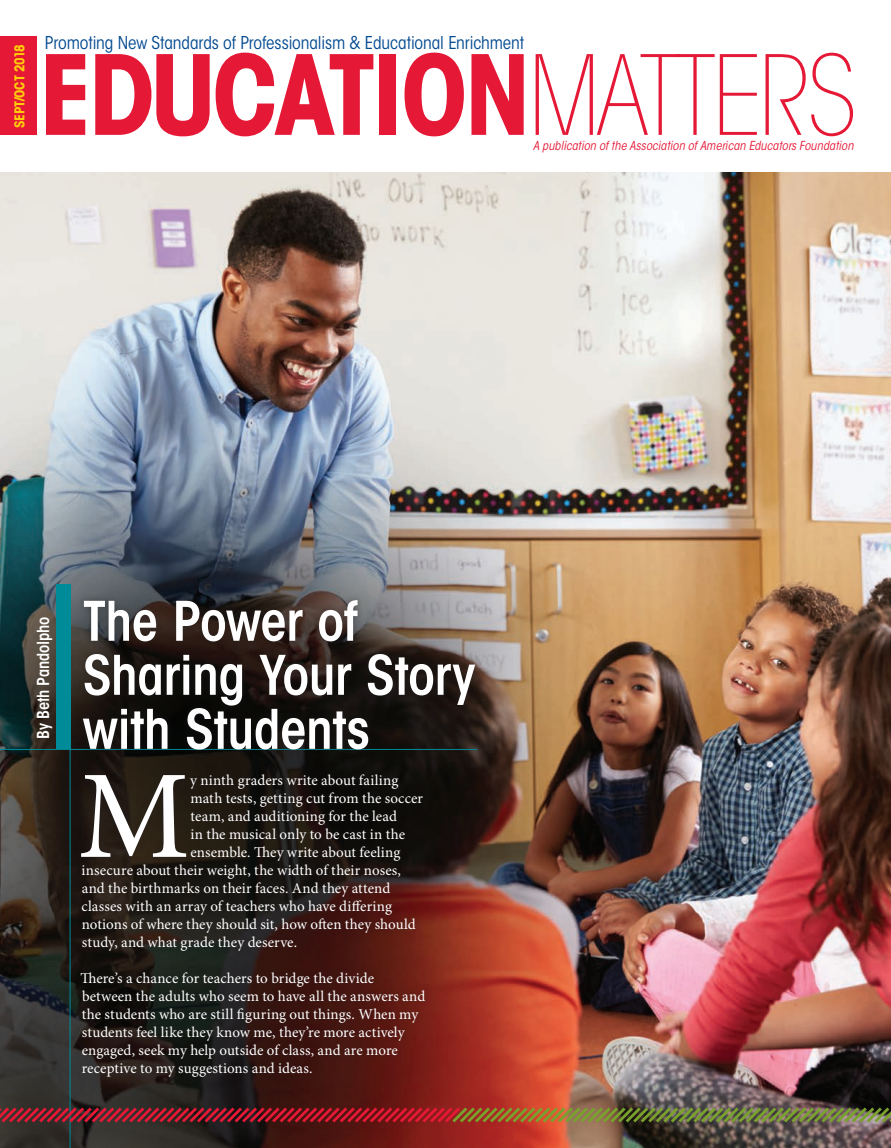
<style>
.page{position:relative;width:891px;height:1148px;background:#fff}
.page>*{position:absolute;margin:0;border:0;box-sizing:border-box;transform-origin:0 0}
.Drop_Cap{font:125.7px "Minion Pro";color:#fff}
.t1{font:700 condensed 109.05px "ITC Avant Garde Std";letter-spacing:-.04em;color:#e51836}
.Headline{font:600 condensed 54px/54px "ITC Avant Garde Std";letter-spacing:-.01em;color:#fff}
.Tagline_-_bottom{font:condensed 17.55px "ITC Avant Garde Std";letter-spacing:-.005em;color:#014990}
.Headline-2{font:600 condensed 16.5px "ITC Avant Garde Std";letter-spacing:-.01em;color:#fff}
.Drop_Cap-2{font:15px "Minion Pro";letter-spacing:.005em;color:#fff}
.Body_Text{font:15px/18px "Minion Pro";color:#fff}
.Tagline_-_bottom-2{font:700 condensed 13.5px "ITC Avant Garde Std";letter-spacing:-.02em;color:#fece08}
.Tagline_-_bottom-3{font:italic condensed 12.3px "ITC Avant Garde Std";letter-spacing:.01em;color:#e51836}
.s1{font-weight:200}
</style>
<div class="page">
<img style="left:0;top:172px;width:891px;height:976px">
<div style="left:56px;top:584px;width:14px;height:165px;background:#008b98"></div>
<hr style="left:0;top:749px;width:477px;height:1px;background:#008b98">
<div style="left:75px;top:593px;width:408px;height:164px;background:#231f20;opacity:.5"></div>
<hr style="left:70px;top:593px;width:1px;height:555px;background:#008b98">
<div style="left:73px;top:766px;width:359px;height:318px;background:#231f20;opacity:.5"></div>
<img style="left:0;top:1104px;width:891px;height:21px">
<div style="left:0;top:36px;width:36px;height:99px;background:#e51836"></div>
<p class="Tagline_-_bottom-2" style="left:11px;top:128px;width:85px;rotate:-90deg">SEPT/OCT 2018</p>
<p class="Tagline_-_bottom" style="left:45px;top:32px;width:481px">Promoting New Standards of Professionalism &amp; Educational Enrichment</p>
<p class="t1" style="left:38px;top:26px;width:820px">EDUCATION<span class="s1">MATTERS</span></p>
<p class="Tagline_-_bottom-3" style="left:533px;top:138px;width:322px">A publication of the Association of American Educators Foundation</p>
<p class="Headline-2" style="left:33px;top:738px;width:123px;rotate:-90deg">By Beth Pandolpho</p>
<p class="Headline" style="left:83px;top:594px;width:394px">The Power of<br>Sharing Your Story with Students</p>
<p class="Drop_Cap" style="left:78px;top:741px;width:114px">M</p>
<p class="Drop_Cap-2" style="left:190px;top:771px;width:210px">y ninth graders write about failing</p>
<p class="Drop_Cap-2" style="left:190px;top:789px;width:234px">math tests, getting cut from the soccer</p>
<p class="Drop_Cap-2" style="left:191px;top:807px;width:208px">team, and auditioning for the lead</p>
<p class="Drop_Cap-2" style="left:190px;top:825px;width:216px">in the musical only to be cast in the</p>
<p class="Drop_Cap-2" style="left:191px;top:843px;width:211px">ensemble. They write about feeling</p>
<p class="Drop_Cap-2" style="left:82px;top:861px;width:321px">insecure about their weight, the width of their noses,</p>
<p class="Drop_Cap-2" style="left:82px;top:879px;width:310px">and the birthmarks on their faces. And they attend</p>
<p class="Drop_Cap-2" style="left:82px;top:897px;width:312px">classes with an array of teachers who have differing</p>
<p class="Drop_Cap-2" style="left:82px;top:915px;width:336px">notions of where they should sit, how often they should</p>
<p class="Drop_Cap-2" style="left:82px;top:933px;width:217px">study, and what grade they deserve.</p>
<p class="Body_Text" style="left:80px;top:969px;width:346px">There’s a chance for teachers to bridge the divide between the adults who seem to have all the answers and the students who are still figuring out things. When my students feel like they know me, they’re more actively engaged, seek my help outside of class, and are more receptive to my suggestions and ideas.</p>
</div>
